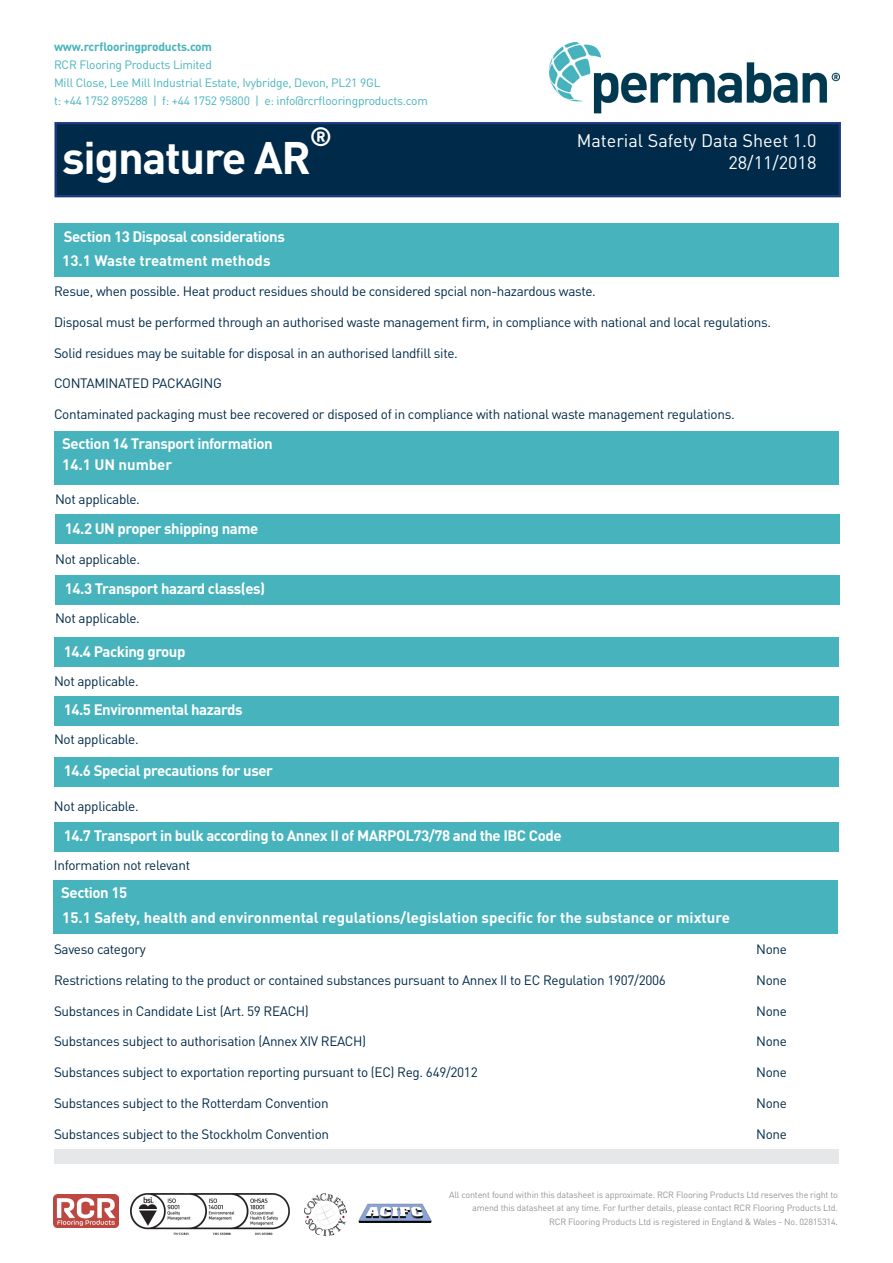
<style>
.page{position:relative;width:893px;height:1263px;background:#fff}
.page>*{position:absolute;margin:0;border:0;box-sizing:border-box;transform-origin:0 0}
.t1{font:700 45px "DIN Pro";letter-spacing:-.03em;color:#fff}
.t2{font:700 26.25px "DIN Pro";color:#fff}
.t3{font:18px/21.6px "DIN Pro";color:#fff;text-align:right}
.t4{font:700 15px "DIN Pro";letter-spacing:-.03em;color:#fff}
.t5{font:700 15px "DIN Pro";color:#fff}
.body{font:13.5px "DIN Pro";letter-spacing:-.025em;color:#002a49}
.t6{font:12px "DIN Pro";letter-spacing:-.02em;color:#47b3bd}
.t7{font:700 12px "DIN Pro";letter-spacing:-.02em;color:#47b3bd}
.t8{font:9px/13.5px "DIN Pro";letter-spacing:-.02em;color:#939598;text-align:right}
</style>
<div class="page">
<div style="left:54px;top:223px;width:785px;height:54px;background:#47b3bd"></div>
<img style="left:54px;top:1195px;width:64px;height:32px">
<img style="left:130px;top:1194px;width:159px;height:41px">
<img style="left:305px;top:1193px;width:42px;height:42px">
<img style="left:358px;top:1203px;width:74px;height:19px">
<div style="left:54px;top:1149px;width:785px;height:15px;background:#e6e7e9"></div>
<img style="left:550px;top:42px;width:290px;height:72px">
<div style="left:55px;top:122px;width:786px;height:75px;background:#002a49"></div>
<div style="left:56px;top:124px;width:783px;height:72px;border:1px solid #253f8e"></div>
<div style="left:54px;top:431px;width:785px;height:54px;background:#47b3bd"></div>
<div style="left:55px;top:514px;width:785px;height:30px;background:#47b3bd"></div>
<div style="left:55px;top:575px;width:785px;height:29px;background:#47b3bd"></div>
<div style="left:54px;top:637px;width:785px;height:30px;background:#47b3bd"></div>
<div style="left:54px;top:696px;width:785px;height:30px;background:#47b3bd"></div>
<div style="left:54px;top:757px;width:785px;height:29px;background:#47b3bd"></div>
<div style="left:54px;top:822px;width:785px;height:29px;background:#47b3bd"></div>
<div style="left:53px;top:880px;width:785px;height:54px;background:#47b3bd"></div>
<p class="t7" style="left:54px;top:39px;width:160px">www.rcrflooringproducts.com</p>
<p class="t6" style="left:54px;top:57px;width:159px">RCR Flooring Products Limited</p>
<p class="t6" style="left:54px;top:75px;width:328px">Mill Close, Lee Mill Industrial Estate, Ivybridge, Devon, PL21 9GL</p>
<p class="t6" style="left:54px;top:93px;width:375px">t: +44 1752 895288 | f: +44 1752 95800 | e: info@rcrflooringproducts.com</p>
<p class="t1" style="left:62px;top:127px;width:250px">signature AR</p>
<p class="t2" style="left:310px;top:118px;width:24px">®</p>
<p class="t3" style="left:577px;top:129px;width:241px">Material Safety Data Sheet 1.0<br>28/11/2018</p>
<p class="t4" style="left:64px;top:227px;width:223px">Section 13 Disposal considerations</p>
<p class="t5" style="left:62px;top:250px;width:210px">13.1 Waste treatment methods</p>
<p class="body" style="left:54px;top:282px;width:543px">Resue, when possible. Heat product residues should be considered spcial non-hazardous waste.</p>
<p class="body" style="left:54px;top:313px;width:719px">Disposal must be performed through an authorised waste management firm, in compliance with national and local regulations.</p>
<p class="body" style="left:54px;top:343px;width:405px">Solid residues may be suitable for disposal in an authorised landfill site.</p>
<p class="body" style="left:54px;top:374px;width:169px">CONTAMINATED PACKAGING</p>
<p class="body" style="left:54px;top:405px;width:682px">Contaminated packaging must bee recovered or disposed of in compliance with national waste management regulations.</p>
<p class="t4" style="left:62px;top:434px;width:212px">Section 14 Transport information</p>
<p class="t5" style="left:62px;top:454px;width:112px">14.1 UN number</p>
<p class="body" style="left:55px;top:490px;width:86px">Not applicable.</p>
<p class="t4" style="left:65px;top:518px;width:195px">14.2 UN proper shipping name</p>
<p class="body" style="left:55px;top:550px;width:86px">Not applicable.</p>
<p class="t4" style="left:65px;top:578px;width:202px">14.3 Transport hazard class(es)</p>
<p class="body" style="left:55px;top:609px;width:86px">Not applicable.</p>
<p class="t4" style="left:64px;top:641px;width:123px">14.4 Packing group</p>
<p class="body" style="left:54px;top:672px;width:86px">Not applicable.</p>
<p class="t4" style="left:64px;top:700px;width:180px">14.5 Environmental hazards</p>
<p class="body" style="left:54px;top:730px;width:86px">Not applicable.</p>
<p class="t4" style="left:64px;top:760px;width:211px">14.6 Special precautions for user</p>
<p class="body" style="left:54px;top:797px;width:86px">Not applicable.</p>
<p class="t4" style="left:64px;top:825px;width:499px">14.7 Transport in bulk according to Annex II of MARPOL73/78 and the IBC Code</p>
<p class="body" style="left:54px;top:856px;width:138px">Information not relevant</p>
<p class="t4" style="left:61px;top:883px;width:68px">Section 15</p>
<p class="t5" style="left:62px;top:907px;width:669px">15.1 Safety, health and environmental regulations/legislation specific for the substance or mixture</p>
<p class="body" style="left:54px;top:940px;width:93px">Saveso category</p>
<p class="body" style="left:756px;top:940px;width:32px">None</p>
<p class="body" style="left:54px;top:971px;width:613px">Restrictions relating to the product or contained substances pursuant to Annex II to EC Regulation 1907/2006</p>
<p class="body" style="left:756px;top:971px;width:32px">None</p>
<p class="body" style="left:54px;top:1001px;width:256px">Substances in Candidate List (Art. 59 REACH)</p>
<p class="body" style="left:756px;top:1001px;width:32px">None</p>
<p class="body" style="left:54px;top:1032px;width:314px">Substances subject to authorisation (Annex XIV REACH)</p>
<p class="body" style="left:756px;top:1032px;width:32px">None</p>
<p class="body" style="left:54px;top:1063px;width:425px">Substances subject to exportation reporting pursuant to (EC) Reg. 649/2012</p>
<p class="body" style="left:756px;top:1063px;width:32px">None</p>
<p class="body" style="left:54px;top:1094px;width:276px">Substances subject to the Rotterdam Convention</p>
<p class="body" style="left:756px;top:1094px;width:32px">None</p>
<p class="body" style="left:54px;top:1124px;width:277px">Substances subject to the Stockholm Convention</p>
<p class="body" style="left:756px;top:1124px;width:32px">None</p>
<p class="t8" style="left:449px;top:1187px;width:390px">All content found within this datasheet is approximate. RCR Flooring Products Ltd reserves the right to amend this datasheet at any time. For further details, please contact RCR Flooring Products Ltd.</p>
<p class="t8" style="left:549px;top:1214px;width:290px">RCR Flooring Products Ltd is registered in England &amp; Wales - No. 02815314.</p>
</div>
